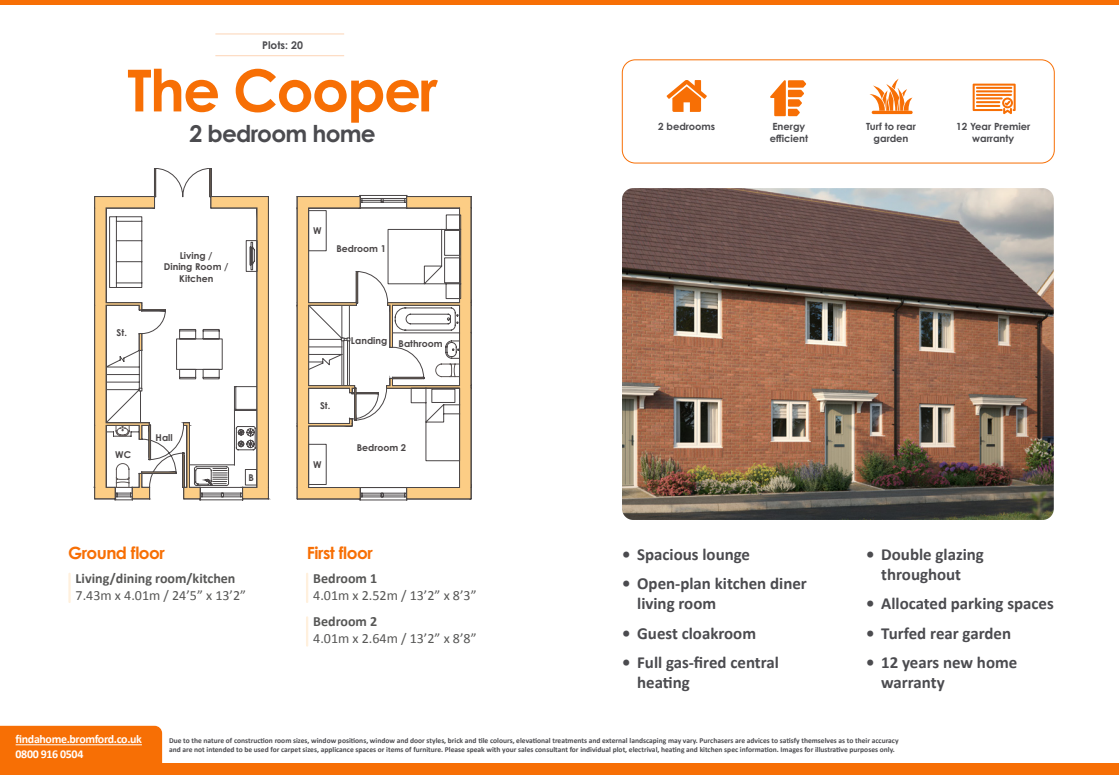
<style>
.page{position:relative;width:1119px;height:775px;background:#fff}
.page>*{position:absolute;margin:0;border:0;box-sizing:border-box;transform-origin:0 0}
.t1{font:700 58.06px "Century Gothic Pro";letter-spacing:-.03em;color:#f76f05}
.t2{font:700 23.19px "Century Gothic Pro";letter-spacing:-.03em;color:#4b4b4f}
.t3{font:700 16.88px/20.2px "Calibri";color:#4b4b4f}
.t4{font:700 16.88px "Century Gothic Pro";letter-spacing:-.03em;color:#f76f05}
.SM_-_P{font:14.06px "Calibri";color:#575756}
.SM_-_P-2{font:700 14.06px "Calibri";color:#575756}
.t5{font:700 13.69px "Century Gothic";color:#ea5b0b}
.W3W{font:700 11.94px "Calibri";letter-spacing:-.03em;color:#fff}
.t6{font:700 10.62px "Century Gothic Pro";color:#4b4b4f}
.t7{font:700 9.88px/11.9px "Century Gothic Pro";color:#4b4b4f;text-align:center}
.t8{font:700 9.44px/11.6px "Century Gothic";color:#4a4647;text-align:center}
.Dislaimer{font:700 7.5px/9px "Calibri";color:#4b4b4f}
</style>
<div class="page">
<div style="left:0;top:763px;width:1119px;height:12px;background:#f76f05"></div>
<hr style="left:0;top:0;width:1119px;height:4px;background:#f76f05">
<hr style="left:68px;top:573px;width:3px;height:30px;background:#ffcf8d">
<hr style="left:306px;top:573px;width:2px;height:30px;background:#ffcf8d">
<hr style="left:306px;top:616px;width:2px;height:31px;background:#ffcf8d">
<hr style="left:215px;top:34px;width:129px;height:1px;background:#f76f05">
<hr style="left:215px;top:55px;width:129px;height:1px;background:#f76f05">
<div style="left:0;top:726px;width:162px;height:37px;background:#f76f05"></div>
<div style="left:622px;top:60px;width:432px;height:103px;border:1px solid #f76f05;border-radius:13px"></div>
<svg style="left:182px;top:168px;width:88px;height:331px"></svg>
<svg style="left:386px;top:196px;width:85px;height:303px;background:#e5c189"></svg>
<svg style="left:297px;top:196px;width:82px;height:303px"></svg>
<svg style="left:176px;top:210px;width:285px;height:275px"></svg>
<svg style="left:94px;top:168px;width:82px;height:331px"></svg>
<img style="left:622px;top:188px;width:432px;height:332px">
<hr style="left:16px;top:744px;width:126px;height:1px;background:#fff">
<svg style="left:972px;top:84px;width:43px;height:30px"></svg>
<svg style="left:869px;top:79px;width:44px;height:32px"></svg>
<hr style="left:872px;top:111px;width:40px;height:3px;background:#f76f05;border-radius:2px">
<svg style="left:667px;top:80px;width:40px;height:32px"></svg>
<svg style="left:770px;top:80px;width:36px;height:36px"></svg>
<p class="t6" style="left:262px;top:38px;width:42px">Plots: 20</p>
<h1 class="t1" style="left:127px;top:54px;width:312px">The Cooper</h1>
<h2 class="t2" style="left:189px;top:119px;width:188px">2 bedroom home</h2>
<p class="t8" style="left:117px;top:327px;width:12px">St.</p>
<p class="t8" style="left:164px;top:249px;width:66px">Living /<br>Dining Room /<br>Kitchen</p>
<p class="t8" style="left:115px;top:448px;width:17px">WC</p>
<p class="t8" style="left:156px;top:431px;width:19px">Hall</p>
<p class="t8" style="left:248px;top:471px;width:7px">B</p>
<p class="t8" style="left:313px;top:224px;width:10px">W</p>
<p class="t8" style="left:336px;top:242px;width:51px">Bedroom 1</p>
<p class="t8" style="left:351px;top:338px;width:93px">Landing Bathroom</p>
<p class="t8" style="left:320px;top:400px;width:12px">St.</p>
<p class="t8" style="left:313px;top:458px;width:10px">W</p>
<p class="t8" style="left:357px;top:442px;width:51px">Bedroom 2</p>
<h3 class="t4" style="left:68px;top:543px;width:98px">Ground floor</h3>
<p class="SM_-_P-2" style="left:76px;top:569px;width:161px">Living/dining room/kitchen</p>
<p class="SM_-_P" style="left:76px;top:586px;width:172px">7.43m x 4.01m / 24’5” x 13’2”</p>
<h3 class="t4" style="left:307px;top:543px;width:67px">First floor</h3>
<p class="SM_-_P-2" style="left:313px;top:569px;width:66px">Bedroom 1</p>
<p class="SM_-_P" style="left:313px;top:586px;width:165px">4.01m x 2.52m / 13’2” x 8’3”</p>
<p class="SM_-_P-2" style="left:313px;top:612px;width:66px">Bedroom 2</p>
<p class="SM_-_P" style="left:313px;top:629px;width:165px">4.01m x 2.64m / 13’2” x 8’8”</p>
<p class="t5" style="left:94px;top:552px;width:108px">GROUND FLOOR</p>
<p class="t5" style="left:296px;top:552px;width:80px">FIRST FLOOR</p>
<p class="t7" style="left:658px;top:121px;width:59px">2 bedrooms</p>
<p class="t7" style="left:772px;top:121px;width:34px">Energy</p>
<p class="t7" style="left:770px;top:133px;width:40px">efficient</p>
<p class="t7" style="left:866px;top:121px;width:51px">Turf to rear</p>
<p class="t7" style="left:873px;top:133px;width:36px">garden</p>
<p class="t7" style="left:956px;top:121px;width:76px">12 Year Premier warranty</p>
<p class="t3" style="left:622px;top:543px;width:130px">• Spacious lounge</p>
<p class="t3" style="left:637px;top:573px;width:171px;text-indent:-15px">• Open-plan kitchen diner living room</p>
<p class="t3" style="left:622px;top:622px;width:136px">• Guest cloakroom</p>
<p class="t3" style="left:637px;top:652px;width:143px;text-indent:-15px">• Full gas-fired central heating</p>
<p class="t3" style="left:866px;top:543px;width:119px;text-align:center">• Double glazing throughout</p>
<p class="t3" style="left:866px;top:593px;width:189px">• Allocated parking spaces</p>
<p class="t3" style="left:866px;top:622px;width:147px">• Turfed rear garden</p>
<p class="t3" style="left:881px;top:652px;width:138px;text-indent:-15px">• 12 years new home warranty</p>
<p class="W3W" style="left:16px;top:731px;width:128px">findahome.bromford.co.uk</p>
<p class="W3W" style="left:16px;top:746px;width:69px">0800 916 0504</p>
<p class="Dislaimer" style="left:169px;top:736px;width:731px">Due to the nature of construction room sizes, window positions, window and door styles, brick and tile colours, elevational treatments and external landscaping may vary. Purchasers are advices to satisfy themselves as to their accuracy and are not intended to be used for carpet sizes, applicance spaces or items of furniture. Please speak with your sales consultant for individual plot, electrival, heating and kitchen spec information. Images for illustrative purposes only.</p>
</div>
